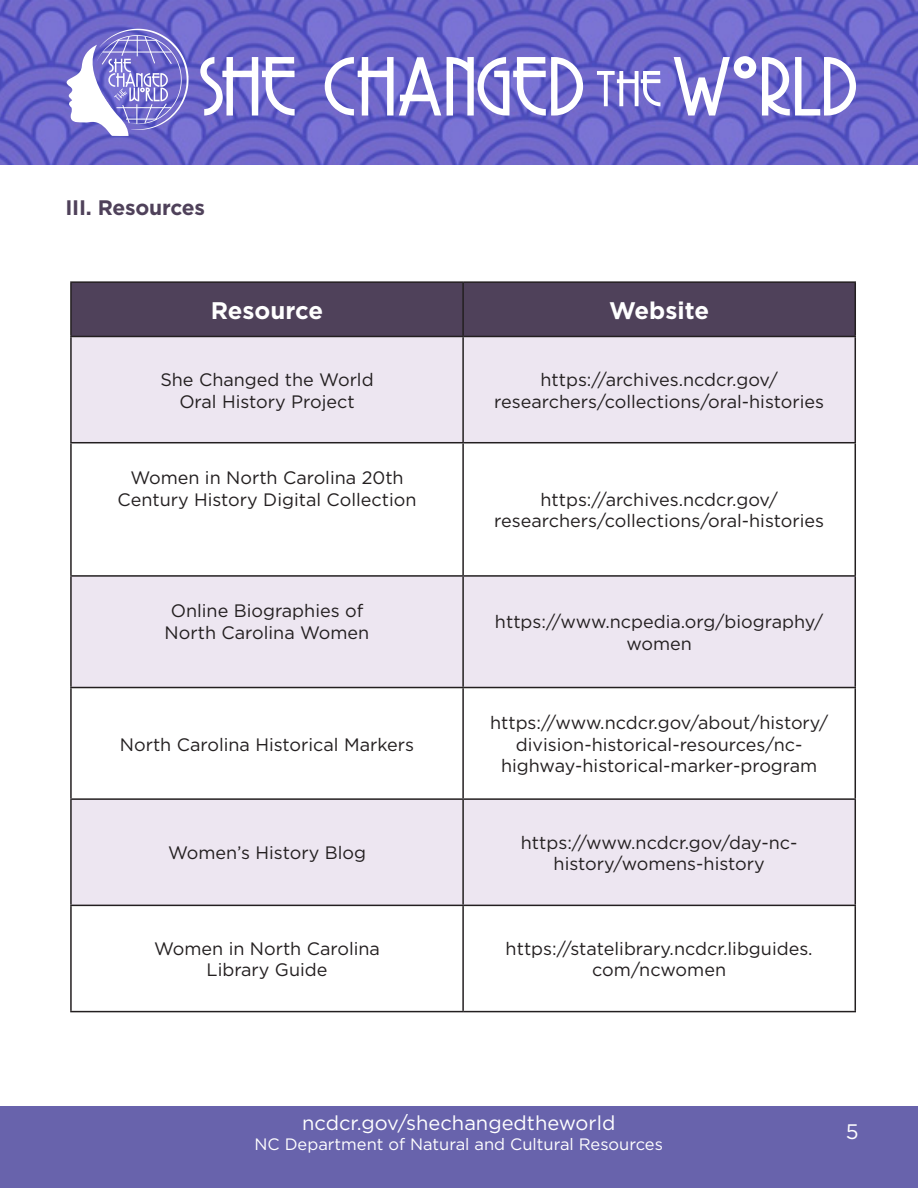
<style>
.page{position:relative;width:918px;height:1188px;background:#fff}
.page>*{position:absolute;margin:0;border:0;box-sizing:border-box;transform-origin:0 0}
.t1{font:700 24px "Gotham";color:#fff}
.t2{font:700 21px "Gotham";letter-spacing:-.01em;color:#4f415a}
.t3{font:21px "Gotham";color:#fff}
.t4{font:20.1px "Gotham";color:#fff}
.t5{font:18px/21.6px "Gotham";color:#231f20;text-align:center}
.t6{font:16.5px "Gotham";color:#fff}
</style>
<div class="page">
<img style="left:0;top:0;width:918px;height:165px">
<svg style="left:200px;top:56px;width:656px;height:60px"></svg>
<svg style="left:65px;top:29px;width:124px;height:107px"></svg>
<div style="left:0;top:1107px;width:918px;height:81px;background:#6863ac"></div>
<div style="left:72px;top:283px;width:783px;height:53px;background:#4f415a"></div>
<svg style="left:72px;top:337px;width:783px;height:568px;fill:#ede6f1"></svg>
<hr style="left:70px;top:281px;width:393px;height:2px;background:#231f20">
<hr style="left:70px;top:283px;width:2px;height:53px;background:#231f20">
<hr style="left:463px;top:281px;width:393px;height:2px;background:#231f20">
<hr style="left:462px;top:283px;width:2px;height:53px;background:#231f20">
<hr style="left:855px;top:283px;width:1px;height:53px;background:#231f20">
<hr style="left:70px;top:336px;width:393px;height:1px;background:#231f20">
<hr style="left:70px;top:337px;width:2px;height:105px;background:#231f20">
<hr style="left:463px;top:336px;width:393px;height:1px;background:#231f20">
<hr style="left:462px;top:337px;width:2px;height:105px;background:#231f20">
<hr style="left:855px;top:337px;width:1px;height:105px;background:#231f20">
<hr style="left:70px;top:442px;width:393px;height:1px;background:#231f20">
<hr style="left:70px;top:443px;width:2px;height:132px;background:#231f20">
<hr style="left:463px;top:442px;width:393px;height:1px;background:#231f20">
<hr style="left:462px;top:443px;width:2px;height:132px;background:#231f20">
<hr style="left:855px;top:443px;width:1px;height:132px;background:#231f20">
<hr style="left:70px;top:575px;width:393px;height:2px;background:#231f20">
<hr style="left:70px;top:577px;width:2px;height:110px;background:#231f20">
<hr style="left:463px;top:575px;width:393px;height:2px;background:#231f20">
<hr style="left:462px;top:577px;width:2px;height:110px;background:#231f20">
<hr style="left:855px;top:577px;width:1px;height:110px;background:#231f20">
<hr style="left:70px;top:687px;width:393px;height:1px;background:#231f20">
<hr style="left:70px;top:688px;width:2px;height:110px;background:#231f20">
<hr style="left:463px;top:687px;width:393px;height:1px;background:#231f20">
<hr style="left:462px;top:688px;width:2px;height:110px;background:#231f20">
<hr style="left:855px;top:688px;width:1px;height:110px;background:#231f20">
<hr style="left:70px;top:798px;width:393px;height:2px;background:#231f20">
<hr style="left:70px;top:800px;width:2px;height:105px;background:#231f20">
<hr style="left:463px;top:798px;width:393px;height:2px;background:#231f20">
<hr style="left:462px;top:800px;width:2px;height:105px;background:#231f20">
<hr style="left:855px;top:800px;width:1px;height:105px;background:#231f20">
<hr style="left:70px;top:905px;width:393px;height:1px;background:#231f20">
<hr style="left:70px;top:906px;width:2px;height:105px;background:#231f20">
<hr style="left:463px;top:905px;width:393px;height:1px;background:#231f20">
<hr style="left:462px;top:906px;width:2px;height:105px;background:#231f20">
<hr style="left:855px;top:906px;width:1px;height:105px;background:#231f20">
<hr style="left:70px;top:1011px;width:393px;height:1px;background:#231f20">
<hr style="left:463px;top:1011px;width:393px;height:1px;background:#231f20">
<p class="t2" style="left:65px;top:194px;width:141px">III. Resources</p>
<p class="t1" style="left:211px;top:295px;width:114px">Resource</p>
<p class="t1" style="left:609px;top:295px;width:101px">Website</p>
<p class="t5" style="left:160px;top:368px;width:215px">She Changed the World<br>Oral History Project</p>
<p class="t5" style="left:494px;top:368px;width:331px">https://archives.ncdcr.gov/ researchers/collections/oral-histories</p>
<p class="t5" style="left:118px;top:467px;width:300px">Women in North Carolina 20th<br>Century History Digital Collection</p>
<p class="t5" style="left:494px;top:488px;width:331px">https://archives.ncdcr.gov/ researchers/collections/oral-histories</p>
<p class="t5" style="left:165px;top:600px;width:206px">Online Biographies of<br>North Carolina Women</p>
<p class="t5" style="left:495px;top:611px;width:330px">https://www.ncpedia.org/biography/ women</p>
<p class="t5" style="left:120px;top:733px;width:296px">North Carolina Historical Markers</p>
<p class="t5" style="left:168px;top:842px;width:200px">Women’s History Blog</p>
<p class="t5" style="left:490px;top:711px;width:340px">https://www.ncdcr.gov/about/history/ division-historical-resources/nc&shy;highway-historical-marker-program</p>
<p class="t5" style="left:521px;top:831px;width:278px">https://www.ncdcr.gov/day-nc&shy;history/womens-history</p>
<p class="t5" style="left:154px;top:937px;width:227px">Women in North Carolina<br>Library Guide</p>
<p class="t5" style="left:506px;top:937px;width:309px">https://statelibrary.ncdcr.libguides. com/ncwomen</p>
<p class="t4" style="left:302px;top:1110px;width:315px">ncdcr.gov/shechangedtheworld</p>
<p class="t6" style="left:255px;top:1133px;width:410px">NC Department of Natural and Cultural Resources</p>
<p class="t3" style="left:846px;top:1118px;width:14px">5</p>
</div>
